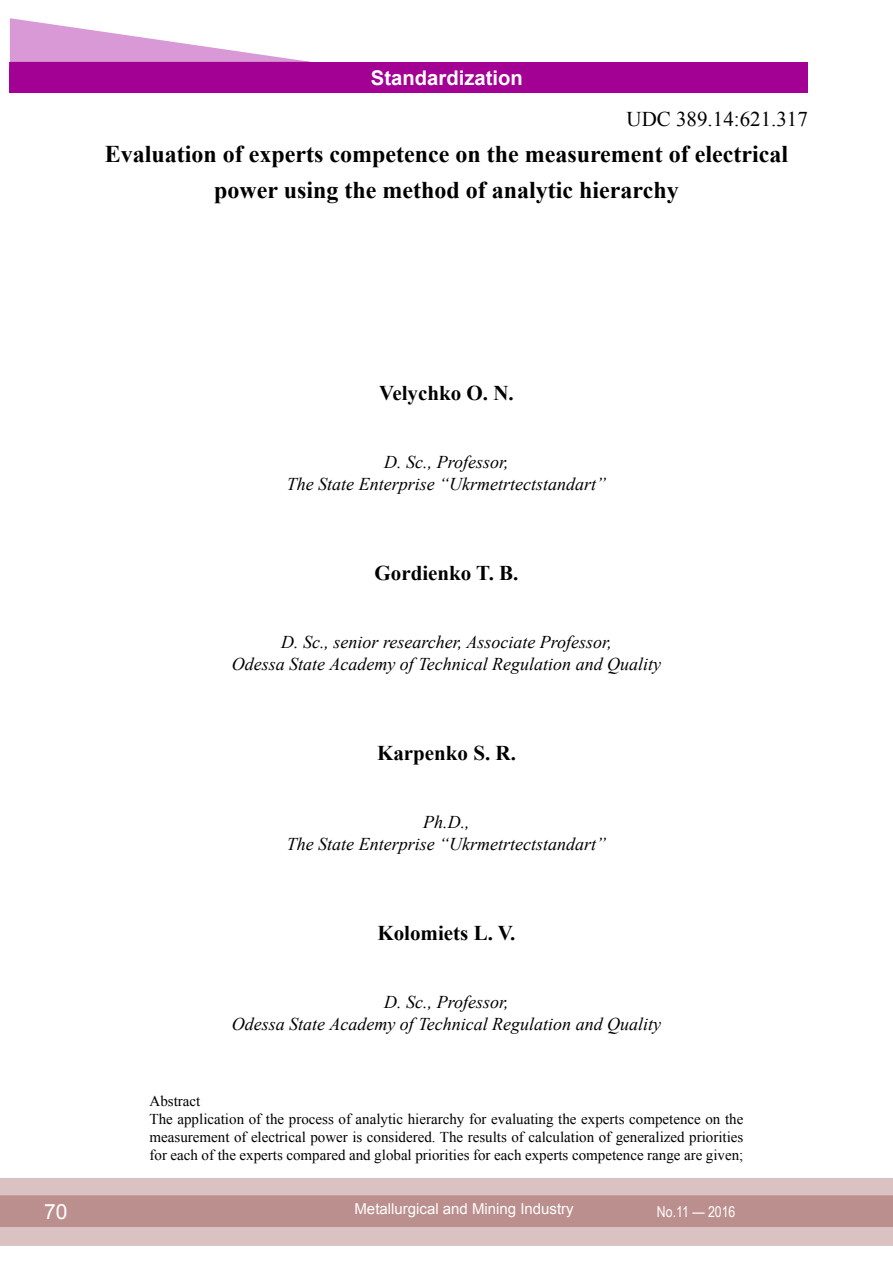
<style>
.page{position:relative;width:893px;height:1263px;background:#fff}
.page>*{position:absolute;margin:0;border:0;box-sizing:border-box;transform-origin:0 0}
.t1{font:700 24px/36px "Times New Roman";color:#000;text-align:center}
.t2{font:700 21px "Times New Roman";color:#000}
.t3{font:21px "Times New Roman";color:#000}
.t4{font:21px "Arial";color:#fff}
.t5{font:700 20.25px "Arial";color:#fff}
.t6{font:italic 18px/22.5px "Times New Roman";color:#000;text-align:center}
.t7{font:15px/18px "Times New Roman";color:#000}
.t8{font:15px "Arial";color:#fff}
.t9{font:15px "Arial Narrow";color:#fff}
</style>
<div class="page">
<div style="left:0;top:1178px;width:893px;height:68px;background:#dbc2c2"></div>
<div style="left:0;top:1195px;width:893px;height:32px;background:#bc8f8f;border:2px solid #bc8f8f"></div>
<div style="left:10px;top:62px;width:798px;height:30px;background:#a30094"></div>
<svg style="left:10px;top:18px;width:300px;height:44px"></svg>
<h3 class="t5" style="left:371px;top:64px;width:153px">Standardization</h3>
<h2 class="t3" style="left:626px;top:105px;width:183px">UDС 389.14:621.317</h2>
<h1 class="t1" style="left:105px;top:135px;width:685px">Evaluation of experts competence on the measurement of electrical power using the method of analytic hierarchy</h1>
<h2 class="t2" style="left:379px;top:379px;width:136px">Velychko O. N.</h2>
<p class="t6" style="left:287px;top:450px;width:321px">D. Sc., Professor,<br>The State Enterprise “Ukrmetrtectstandart”</p>
<h2 class="t2" style="left:374px;top:559px;width:145px">Gordienko T. B.</h2>
<p class="t6" style="left:232px;top:630px;width:431px">D. Sc., senior researcher, Associate Professor,<br>Odessa State Academy of Technical Regulation and Quality</p>
<h2 class="t2" style="left:377px;top:739px;width:140px">Karpenko S. R.</h2>
<p class="t6" style="left:287px;top:810px;width:321px">Ph.D.,<br>The State Enterprise “Ukrmetrtectstandart”</p>
<h2 class="t2" style="left:377px;top:919px;width:140px">Kolomiets L. V.</h2>
<p class="t6" style="left:232px;top:990px;width:431px">D. Sc., Professor,<br>Odessa State Academy of Technical Regulation and Quality</p>
<p class="t7" style="left:150px;top:1091px;width:595px">Abstract<br>The application of the process of analytic hierarchy for evaluating the experts competence on the measurement of electrical power is considered. The results of calculation of generalized priorities for each of the experts compared and global priorities for each experts competence range are given;</p>
<h2 class="t4" style="left:44px;top:1197px;width:25px">70</h2>
<p class="t8" style="left:354px;top:1199px;width:221px">Metallurgical and Mining Industry</p>
<p class="t9" style="left:657px;top:1201px;width:80px">No.11 — 2016</p>
</div>
